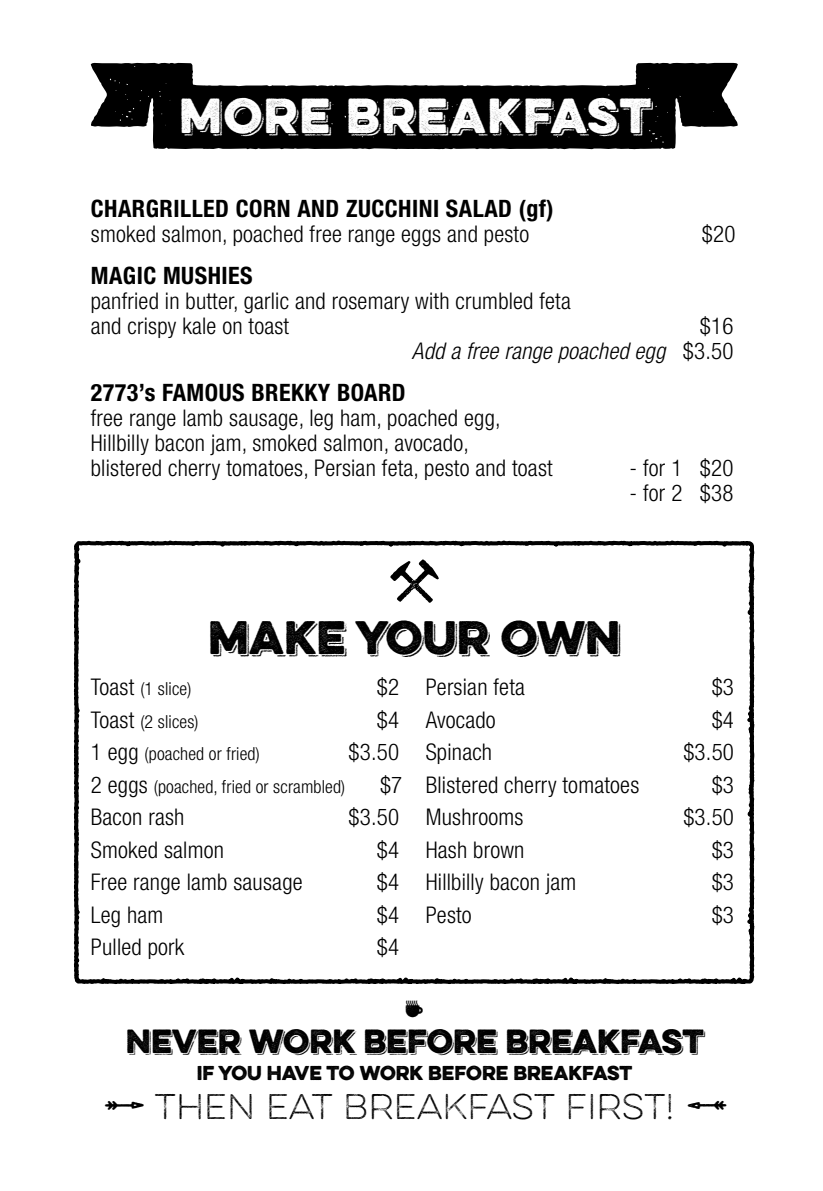
<style>
.page{position:relative;width:823px;height:1191px;background:#fff}
.page>*{position:absolute;margin:0;border:0;box-sizing:border-box;transform-origin:0 0}
.t1{font:44px "Eveleth Shadow";letter-spacing:.04em;color:#fff}
.t2{font:42px "Eveleth Shadow";color:#000}
.t3{font:100 32px "Eveleth";color:#000}
.t4{font:30px "Eveleth Shadow";color:#000}
.Menu_header{font:700 condensed 24px "Helvetica Neue LT";letter-spacing:.02em;color:#000}
.Menu_descriptor{font:300 condensed 23px/25px "Helvetica Neue LT";letter-spacing:.01em;color:#000}
.Menu_descriptor-2{font:italic 300 condensed 23px "Helvetica Neue LT";letter-spacing:.01em;color:#000}
.Menu_descriptor-3{font:300 condensed 18px "Helvetica Neue LT";letter-spacing:.01em;color:#000}
.t5{font:700 18px "Eveleth Dot";color:#000}
.s1{font-style:normal}
.s2{font-size:23px}
</style>
<div class="page">
<svg style="left:91px;top:63px;width:646px;height:86px"></svg>
<svg style="left:73px;top:540px;width:682px;height:444px"></svg>
<p class="t1" style="left:179px;top:89px;width:473px">more breakfast</p>
<p class="Menu_header" style="left:91px;top:194px;width:464px">CHARGRILLED CORN AND ZUCCHINI SALAD (gf)</p>
<p class="Menu_descriptor" style="left:91px;top:221px;width:439px">smoked salmon, poached free range eggs and pesto</p>
<p class="Menu_descriptor" style="left:701px;top:221px;width:35px">$20</p>
<p class="Menu_header" style="left:91px;top:261px;width:163px">MAGIC MUSHIES</p>
<p class="Menu_descriptor" style="left:91px;top:288px;width:481px">panfried in butter, garlic and rosemary with crumbled feta and crispy kale on toast</p>
<p class="Menu_descriptor" style="left:699px;top:313px;width:35px">$16</p>
<p class="Menu_descriptor-2" style="left:411px;top:338px;width:323px">Add a free range poached egg <span class="s1">$3.50</span></p>
<p class="Menu_header" style="left:91px;top:378px;width:316px">2773’s FAMOUS BREKKY BOARD</p>
<p class="Menu_descriptor" style="left:91px;top:405px;width:463px">free range lamb sausage, leg ham, poached egg,<br>Hillbilly bacon jam, smoked salmon, avocado,<br>blistered cherry tomatoes, Persian feta, pesto and toast</p>
<p class="Menu_descriptor" style="left:629px;top:455px;width:106px">- for 1 $20</p>
<p class="Menu_descriptor" style="left:629px;top:480px;width:106px">- for 2 $38</p>
<p class="t2" style="left:208px;top:612px;width:413px">MAKE YOUR OWN</p>
<p class="Menu_descriptor-3" style="left:91px;top:678px;width:102px"><span class="s2">Toast</span> (1 slice)</p>
<p class="Menu_descriptor" style="left:376px;top:674px;width:24px">$2</p>
<p class="Menu_descriptor-3" style="left:91px;top:711px;width:109px"><span class="s2">Toast</span> (2 slices)</p>
<p class="Menu_descriptor" style="left:376px;top:707px;width:24px">$4</p>
<p class="Menu_descriptor-3" style="left:91px;top:743px;width:170px"><span class="s2">1 egg</span> (poached or fried)</p>
<p class="Menu_descriptor" style="left:348px;top:739px;width:52px">$3.50</p>
<p class="Menu_descriptor-3" style="left:91px;top:776px;width:256px"><span class="s2">2 eggs</span> (poached, fried or scrambled)</p>
<p class="Menu_descriptor" style="left:380px;top:772px;width:24px">$7</p>
<p class="Menu_descriptor" style="left:91px;top:804px;width:95px">Bacon rash</p>
<p class="Menu_descriptor" style="left:348px;top:804px;width:52px">$3.50</p>
<p class="Menu_descriptor" style="left:91px;top:837px;width:135px">Smoked salmon</p>
<p class="Menu_descriptor" style="left:376px;top:837px;width:24px">$4</p>
<p class="Menu_descriptor" style="left:91px;top:869px;width:213px">Free range lamb sausage</p>
<p class="Menu_descriptor" style="left:376px;top:869px;width:24px">$4</p>
<p class="Menu_descriptor" style="left:91px;top:902px;width:74px">Leg ham</p>
<p class="Menu_descriptor" style="left:376px;top:902px;width:24px">$4</p>
<p class="Menu_descriptor" style="left:91px;top:934px;width:95px">Pulled pork</p>
<p class="Menu_descriptor" style="left:376px;top:934px;width:24px">$4</p>
<p class="Menu_descriptor" style="left:425px;top:674px;width:101px">Persian feta</p>
<p class="Menu_descriptor" style="left:711px;top:674px;width:24px">$3</p>
<p class="Menu_descriptor" style="left:425px;top:707px;width:71px">Avocado</p>
<p class="Menu_descriptor" style="left:711px;top:707px;width:24px">$4</p>
<p class="Menu_descriptor" style="left:425px;top:739px;width:68px">Spinach</p>
<p class="Menu_descriptor" style="left:683px;top:739px;width:52px">$3.50</p>
<p class="Menu_descriptor" style="left:425px;top:772px;width:215px">Blistered cherry tomatoes</p>
<p class="Menu_descriptor" style="left:711px;top:772px;width:24px">$3</p>
<p class="Menu_descriptor" style="left:425px;top:804px;width:99px">Mushrooms</p>
<p class="Menu_descriptor" style="left:683px;top:804px;width:52px">$3.50</p>
<p class="Menu_descriptor" style="left:425px;top:837px;width:100px">Hash brown</p>
<p class="Menu_descriptor" style="left:711px;top:837px;width:24px">$3</p>
<p class="Menu_descriptor" style="left:425px;top:869px;width:152px">Hillbilly bacon jam</p>
<p class="Menu_descriptor" style="left:711px;top:869px;width:24px">$3</p>
<p class="Menu_descriptor" style="left:425px;top:902px;width:48px">Pesto</p>
<p class="Menu_descriptor" style="left:711px;top:902px;width:24px">$3</p>
<p class="t4" style="left:126px;top:1023px;width:579px">never work before breakfast</p>
<p class="t5" style="left:197px;top:1059px;width:437px">IF YOU HAVE TO WORK BEFORE BREAKFAST</p>
<p class="t3" style="left:154px;top:1084px;width:521px">THEN EAT BREAKFAST FIRST!</p>
</div>
